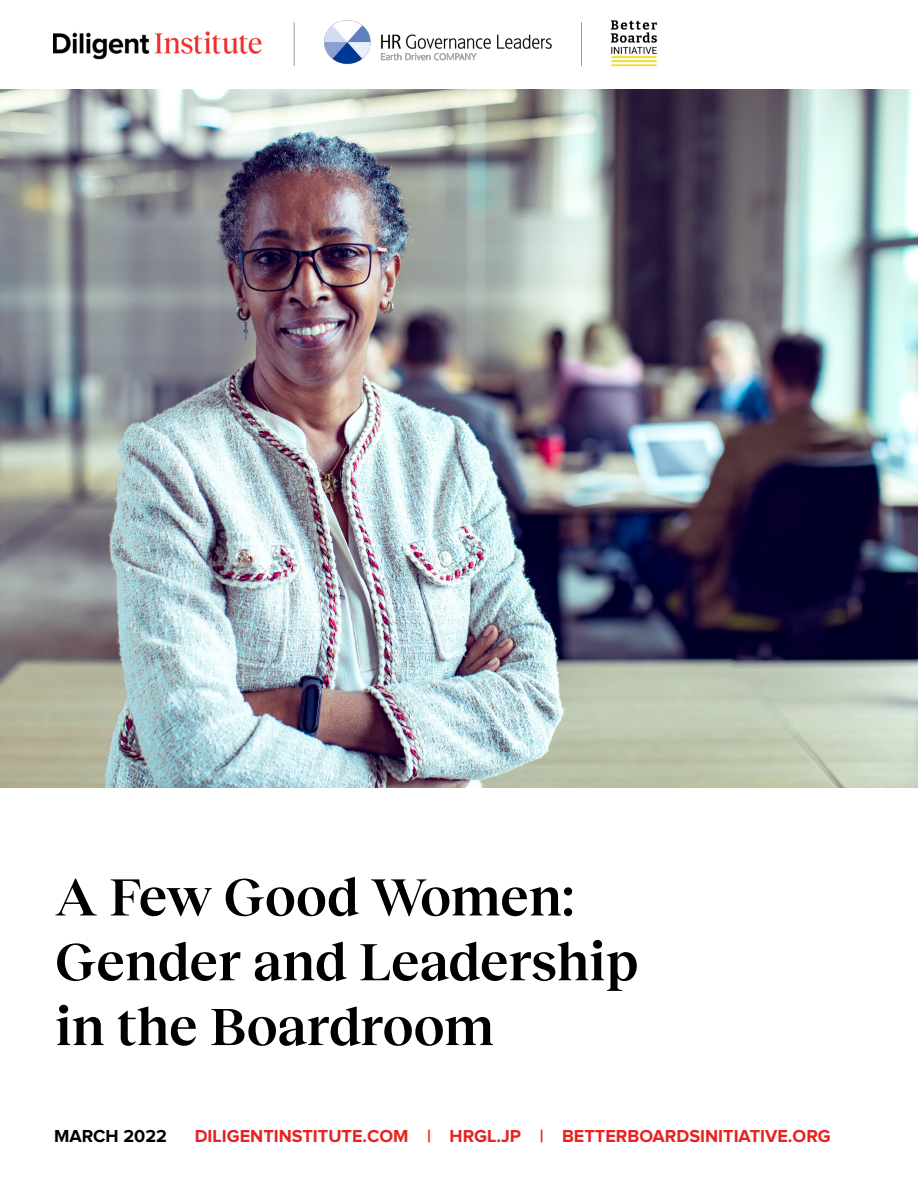
<style>
.page{position:relative;width:918px;height:1188px;background:#fff}
.page>*{position:absolute;margin:0;border:0;box-sizing:border-box;transform-origin:0 0}
.t1{font:600 54px/64.8px "Opine";letter-spacing:-.01em;color:#000}
.t2{font:700 18px "Proxima Nova";color:#e52321}
.t3{font:700 18px "Proxima Nova";color:#000}
</style>
<div class="page">
<img style="left:0;top:89px;width:918px;height:698px">
<img style="left:53px;top:31px;width:209px;height:29px">
<hr style="left:294px;top:22px;width:1px;height:44px;background:#000">
<hr style="left:581px;top:22px;width:1px;height:44px;background:#000">
<img style="left:324px;top:20px;width:228px;height:45px">
<img style="left:610px;top:20px;width:47px;height:47px">
<h1 class="t1" style="left:55px;top:861px;width:585px">A Few Good Women:<br>Gender and Leadership in the Boardroom</h1>
<p class="t3" style="left:54px;top:1126px;width:114px">MARCH 2022</p>
<p class="t2" style="left:195px;top:1126px;width:638px">DILIGENTINSTITUTE.COM | HRGL.JP | BETTERBOARDSINITIATIVE.ORG</p>
</div>
